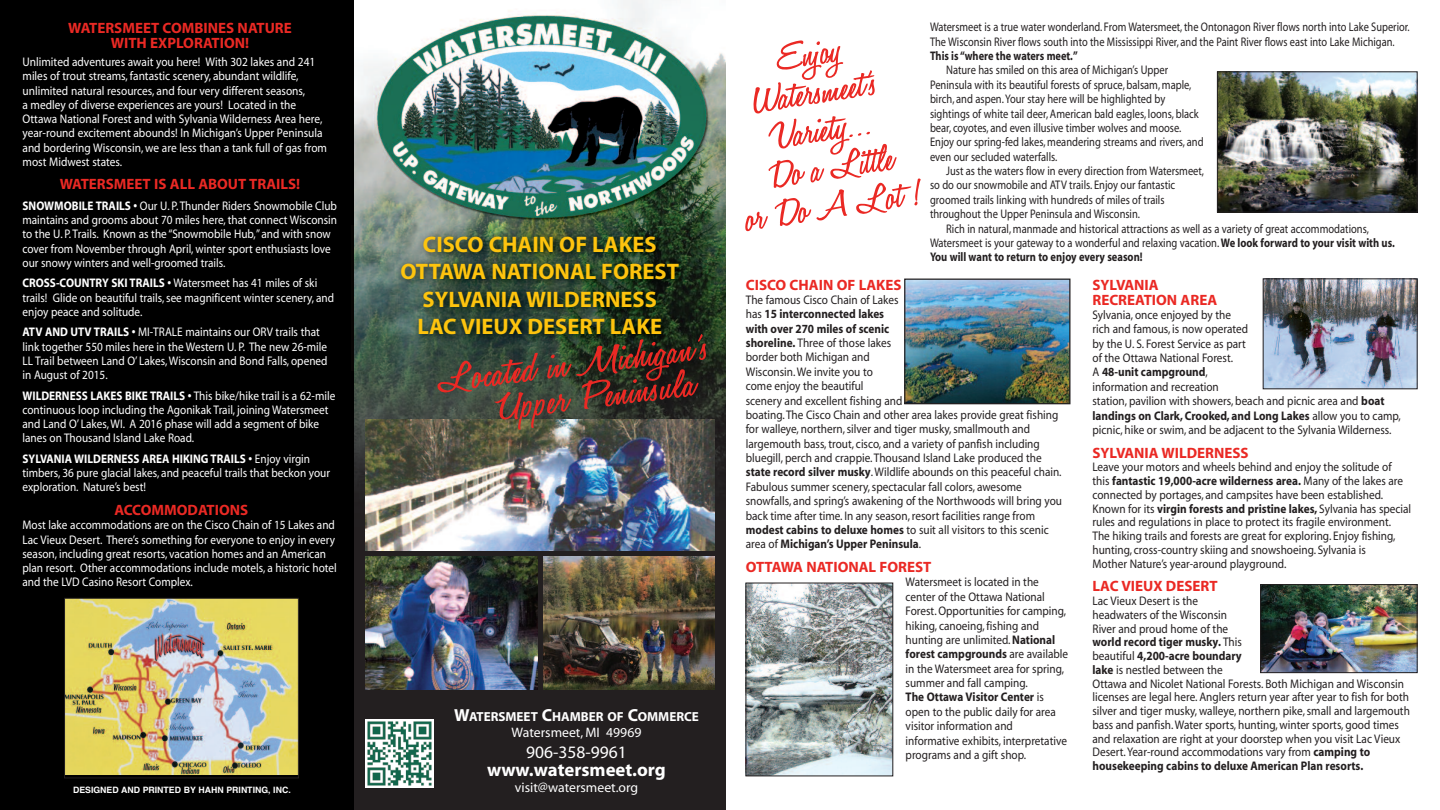
<style>
.page{position:relative;width:1440px;height:810px;background:#fff}
.page>*{position:absolute;margin:0;border:0;box-sizing:border-box;transform-origin:0 0}
.t1{font:italic 600 40px/34.6px "Honey Script";color:#ea2924;scale:1.27 1}
.t2{font:italic 600 38.75px/38.5px "Honey Script";color:#ea2924;text-align:center;scale:1.17 1}
.t3{font:700 22.5px/27.5px "Myriad";color:#fec40e;text-align:center}
.t4{font:700 18.75px "Myriad";color:#fff}
.t5{font:17.5px "Myriad";color:#fff}
.t6{font:700 15px/15px "Myriad";color:#ea2924}
.t7{font:13.75px "Myriad";color:#fff}
.t8{font:700 13.12px "Myriad";color:#fff}
.t9{font:12.5px/14.4px "Myriad";color:#231f20;scale:.9 1}
.t10{font:12.5px/14.2px "Myriad";color:#fff;scale:.9 1}
.t11{font:12.5px/14.4px "Myriad";color:#231f20;scale:.84 1}
.t12{font:12.5px/14.2px "Myriad";color:#fff;scale:.91 1}
.t13{font:12.5px/14.4px "Myriad";color:#231f20;scale:.83 1}
.t14{font:700 12.5px "Myriad";color:#231f20;scale:.83 1}
.t15{font:700 8.75px "Helvetica";color:#fff}
.s1{font-weight:700}
.s2{font-size:17.5px}
</style>
<div class="page">
<div style="left:0;top:0;width:360px;height:810px;background:#000"></div>
<img style="left:354px;top:0;width:372px;height:810px">
<img style="left:543px;top:556px;width:172px;height:134px">
<img style="left:366px;top:556px;width:172px;height:134px">
<img style="left:366px;top:420px;width:349px;height:131px">
<img style="left:354px;top:225px;width:372px;height:145px">
<img style="left:66px;top:600px;width:231px;height:175px">
<div style="left:64px;top:598px;width:235px;height:180px;border:1px solid #231f20"></div>
<img style="left:366px;top:720px;width:67px;height:67px">
<img style="left:1265px;top:281px;width:151px;height:106px">
<div style="left:1263px;top:279px;width:155px;height:110px;border:1px solid #231f20"></div>
<img style="left:1219px;top:74px;width:197px;height:136px">
<div style="left:1217px;top:72px;width:201px;height:140px;border:1px solid #231f20"></div>
<img style="left:748px;top:585px;width:143px;height:189px">
<div style="left:746px;top:583px;width:147px;height:193px;border:1px solid #231f20"></div>
<img style="left:906px;top:281px;width:163px;height:121px">
<div style="left:904px;top:279px;width:167px;height:125px;border:1px solid #231f20"></div>
<img style="left:1262px;top:586px;width:153px;height:85px">
<div style="left:1260px;top:584px;width:157px;height:89px;border:1px solid #231f20"></div>
<p class="t6" style="left:68px;top:22px;width:225px;text-align:center">WATERSMEET COMBINES NATURE<br>WITH EXPLORATION!</p>
<p class="t12" style="left:23px;top:56px;width:336px">Unlimited adventures await you here! With 302 lakes and 241 miles of trout streams, fantastic scenery, abundant wildlife, unlimited natural resources, and four very different seasons,<br>a medley of diverse experiences are yours! Located in the Ottawa National Forest and with Sylvania Wilderness Area here, year-round excitement abounds! In Michigan’s Upper Peninsula and bordering Wisconsin, we are less than a tank full of gas from most Midwest states.</p>
<p class="t6" style="left:60px;top:178px;width:242px">WATERSMEET IS ALL ABOUT TRAILS!</p>
<p class="t10" style="left:23px;top:200px;width:351px"><span class="s1">SNOWMOBILE TRAILS •</span> Our U. P.Thunder Riders Snowmobile Club maintains and grooms about 70 miles here, that connect Wisconsin to the U. P.Trails. Known as the “Snowmobile Hub,” and with snow cover from November through April, winter sport enthusiasts love our snowy winters and well-groomed trails.</p>
<p class="t10" style="left:23px;top:277px;width:348px"><span class="s1">CROSS-COUNTRY SKI TRAILS •</span> Watersmeet has 41 miles of ski trails! Glide on beautiful trails, see magnificent winter scenery, and enjoy peace and solitude.</p>
<p class="t10" style="left:23px;top:326px;width:340px"><span class="s1">ATV AND UTV TRAILS •</span> MI-TRALE maintains our ORV trails that link together 550 miles here in the Western U. P. The new 26-mile LL Trail between Land O’ Lakes,Wisconsin and Bond Falls, opened in August of 2015.</p>
<p class="t10" style="left:23px;top:389px;width:349px"><span class="s1">WILDERNESS LAKES BIKE TRAILS •</span> This bike/hike trail is a 62-mile continuous loop including the Agonikak Trail, joining Watersmeet and Land O’ Lakes,WI. A 2016 phase will add a segment of bike lanes on Thousand Island Lake Road.</p>
<p class="t10" style="left:23px;top:453px;width:343px"><span class="s1">SYLVANIA WILDERNESS AREA HIKING TRAILS •</span> Enjoy virgin timbers, 36 pure glacial lakes, and peaceful trails that beckon your exploration. Nature’s best!</p>
<p class="t6" style="left:114px;top:504px;width:135px">ACCOMMODATIONS</p>
<p class="t10" style="left:22px;top:519px;width:351px">Most lake accommodations are on the Cisco Chain of 15 Lakes and Lac Vieux Desert. There’s something for everyone to enjoy in every season, including great resorts, vacation homes and an American plan resort. Other accommodations include motels, a historic hotel and the LVD Casino Resort Complex.</p>
<p class="t15" style="left:73px;top:784px;width:219px">DESIGNED AND PRINTED BY HAHN PRINTING, INC.</p>
<h3 class="t3" style="left:401px;top:232px;width:280px">CISCO CHAIN OF LAKES<br>OTTAWA NATIONAL FOREST<br>SYLVANIA WILDERNESS<br>LAC VIEUX DESERT LAKE</h3>
<h1 class="t1" style="left:485px;top:358px;width:175px;text-indent:-52px;rotate:-7deg">Located in Michigan’s<br>Upper Peninsula</h1>
<p class="t8" style="left:454px;top:712px;width:246px"><span class="s2">W</span>ATERSMEET <span class="s2">C</span>HAMBER OF <span class="s2">C</span>OMMERCE</p>
<p class="t7" style="left:512px;top:727px;width:131px">Watersmeet, MI 49969</p>
<h3 class="t5" style="left:526px;top:746px;width:102px">906-358-9961</h3>
<h3 class="t4" style="left:487px;top:763px;width:180px">www.watersmeet.org</h3>
<p class="t7" style="left:515px;top:782px;width:125px">visit@watersmeet.org</p>
<h2 class="t2" style="left:716px;top:51px;width:152px;rotate:-9deg">Enjoy<br>Watersmeet’s<br>Variety…<br>Do a Little orDoALot!</h2>
<p class="t13" style="left:930px;top:21px;width:579px">Watersmeet is a true water wonderland. From Watersmeet, the Ontonagon River flows north into Lake Superior.<br>The Wisconsin River flows south into the Mississippi River, and the Paint River flows east into Lake Michigan.</p>
<p class="t14" style="left:930px;top:51px;width:180px">This is “where the waters meet.”</p>
<p class="t11" style="left:930px;top:64px;width:327px;text-indent:16px">Nature has smiled on this area of Michigan’s Upper Peninsula with its beautiful forests of spruce, balsam, maple, birch, and aspen.Your stay here will be highlighted by sightings of white tail deer, American bald eagles, loons, black bear, coyotes, and even illusive timber wolves and moose.<br>Enjoy our spring-fed lakes, meandering streams and rivers, and even our secluded waterfalls.</p>
<p class="t11" style="left:930px;top:165px;width:328px;text-indent:16px">Just as the waters flow in every direction from Watersmeet, so do our snowmobile and ATV trails. Enjoy our fantastic groomed trails linking with hundreds of miles of trails throughout the Upper Peninsula and Wisconsin.</p>
<p class="t11" style="left:930px;top:222px;width:555px;text-indent:16px">Rich in natural, manmade and historical attractions as well as a variety of great accommodations,<br>Watersmeet is your gateway to a wonderful and relaxing vacation. <span class="s1">We look forward to your visit with us.<br>You will want to return to enjoy every season!</span></p>
<p class="t6" style="left:746px;top:278px;width:157px">CISCO CHAIN OF LAKES</p>
<p class="t9" style="left:746px;top:294px;width:353px">The famous Cisco Chain of Lakes<br>has <span class="s1">15 interconnected lakes<br>with over 270 miles of scenic<br>shoreline.</span> Three of those lakes<br>border both Michigan and<br>Wisconsin.We invite you to<br>come enjoy the beautiful<br>scenery and excellent fishing and<br>boating.The Cisco Chain and other area lakes provide great fishing for walleye, northern, silver and tiger musky, smallmouth and largemouth bass, trout, cisco, and a variety of panfish including bluegill, perch and crappie.Thousand Island Lake produced the <span class="s1">state record silver musky</span>.Wildlife abounds on this peaceful chain.<br>Fabulous summer scenery, spectacular fall colors, awesome snowfalls, and spring’s awakening of the Northwoods will bring you back time after time. In any season, resort facilities range from <span class="s1">modest cabins to deluxe homes</span> to suit all visitors to this scenic area of <span class="s1">Michigan’s Upper Peninsula</span>.</p>
<p class="t6" style="left:746px;top:561px;width:187px">OTTAWA NATIONAL FOREST</p>
<p class="t9" style="left:906px;top:576px;width:182px">Watersmeet is located in the center of the Ottawa National<br>Forest. Opportunities for camping, hiking, canoeing, fishing and hunting are unlimited. <span class="s1">National forest campgrounds</span> are available in the Watersmeet area for spring, summer and fall camping.<br><span class="s1">The Ottawa Visitor Center</span> is open to the public daily for area visitor information and informative exhibits, interpretative programs and a gift shop.</p>
<p class="t6" style="left:1092px;top:278px;width:126px">SYLVANIA<br>RECREATION AREA</p>
<p class="t9" style="left:1093px;top:309px;width:344px">Sylvania, once enjoyed by the<br>rich and famous, is now operated<br>by the U. S. Forest Service as part<br>of the Ottawa National Forest.<br>A <span class="s1">48-unit campground</span>,<br>information and recreation<br>station, pavilion with showers, beach and picnic area and <span class="s1">boat landings on Clark, Crooked, and Long Lakes</span> allow you to camp, picnic, hike or swim, and be adjacent to the Sylvania Wilderness.</p>
<p class="t6" style="left:1092px;top:446px;width:158px">SYLVANIA WILDERNESS</p>
<p class="t9" style="left:1093px;top:461px;width:356px;line-height:13.8px">Leave your motors and wheels behind and enjoy the solitude of this <span class="s1">fantastic 19,000-acre wilderness area.</span> Many of the lakes are connected by portages, and campsites have been established.<br>Known for its <span class="s1">virgin forests and pristine lakes,</span> Sylvania has special rules and regulations in place to protect its fragile environment.<br>The hiking trails and forests are great for exploring. Enjoy fishing, hunting, cross-country skiing and snowshoeing. Sylvania is<br>Mother Nature’s year-around playground.</p>
<p class="t6" style="left:1092px;top:580px;width:127px">LAC VIEUX DESERT</p>
<p class="t9" style="left:1093px;top:595px;width:354px;line-height:13.8px">Lac Vieux Desert is the<br>headwaters of the Wisconsin<br>River and proud home of the<br><span class="s1">world record tiger musky.</span> This<br>beautiful <span class="s1">4,200-acre boundary<br>lake</span> is nestled between the<br>Ottawa and Nicolet National Forests. Both Michigan and Wisconsin licenses are legal here. Anglers return year after year to fish for both silver and tiger musky, walleye, northern pike, small and largemouth bass and panfish.Water sports, hunting, winter sports, good times and relaxation are right at your doorstep when you visit Lac Vieux Desert.Year-round accommodations vary from <span class="s1">camping to housekeeping cabins to deluxe American Plan resorts.</span></p>
</div>
